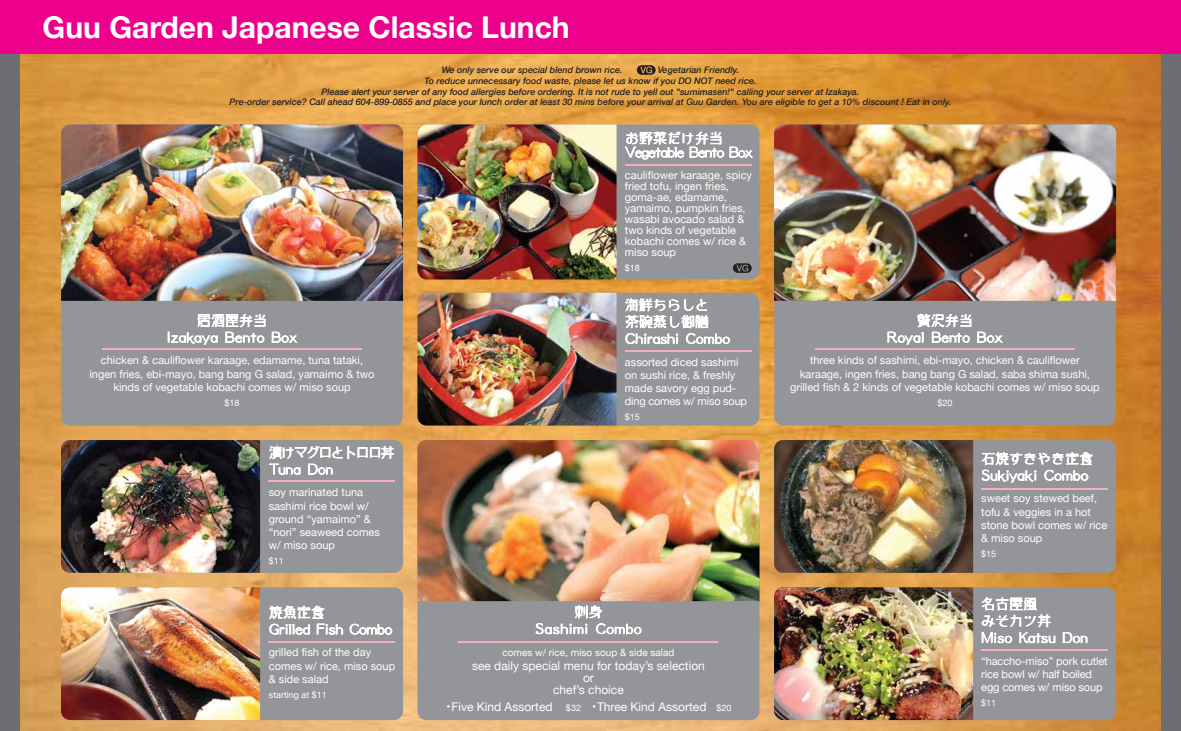
<style>
.page{position:relative;width:1181px;height:731px;background:#fff}
.page>*{position:absolute;margin:0;border:0;box-sizing:border-box;transform-origin:0 0}
.t1{font:700 30px "Helvetica Neue";color:#fff}
.t2{font:12px/12px "Helvetica Neue";color:#fff;text-align:center}
.t3{font:11px/13.2px "Helvetica Neue";color:#fff}
.t4{font:10px "Helvetica Neue";color:#fff}
.t5{font:italic 500 9px "Helvetica Neue";color:#231f20}
.t6{font:9px "Helvetica Neue";color:#fff}
.s1{font-family:"Koz Go Pr 6 N"}
.s2{font-size:9px}
</style>
<div class="page">
<img style="left:20px;top:54px;width:1140px;height:676px">
<div style="left:1160px;top:0;width:20px;height:730px;background:#6d6e71"></div>
<div style="left:0;top:0;width:20px;height:730px;background:#6d6e71"></div>
<div style="left:417px;top:439px;width:342px;height:280px;background:#939598;border-radius:9px"></div>
<img style="left:417px;top:439px;width:342px;height:161px">
<svg style="left:535px;top:605px;width:106px;height:28px"></svg>
<div style="left:417px;top:292px;width:342px;height:133px;background:#939598;border-radius:9px"></div>
<svg style="left:625px;top:298px;width:104px;height:46px"></svg>
<img style="left:417px;top:292px;width:199px;height:133px">
<div style="left:773px;top:439px;width:342px;height:133px;background:#939598;border-radius:9px"></div>
<img style="left:773px;top:439px;width:199px;height:133px">
<svg style="left:981px;top:452px;width:111px;height:30px"></svg>
<div style="left:61px;top:439px;width:342px;height:133px;background:#939598;border-radius:9px"></div>
<img style="left:61px;top:439px;width:199px;height:133px">
<div style="left:61px;top:587px;width:342px;height:132px;background:#939598;border-radius:9px"></div>
<img style="left:61px;top:587px;width:199px;height:132px">
<div style="left:773px;top:587px;width:342px;height:132px;background:#939598;border-radius:9px"></div>
<img style="left:773px;top:587px;width:199px;height:132px">
<svg style="left:981px;top:597px;width:73px;height:45px"></svg>
<svg style="left:1062px;top:632px;width:25px;height:10px"></svg>
<svg style="left:636px;top:65px;width:19px;height:10px"></svg>
<div style="left:417px;top:124px;width:342px;height:155px;background:#939598;border-radius:9px"></div>
<img style="left:417px;top:124px;width:199px;height:155px">
<svg style="left:625px;top:132px;width:127px;height:27px"></svg>
<hr style="left:624px;top:164px;width:126px;height:1px;background:#f7aec0">
<svg style="left:733px;top:263px;width:18px;height:10px"></svg>
<div style="left:774px;top:124px;width:341px;height:301px;background:#939598;border-radius:9px"></div>
<img style="left:773px;top:124px;width:342px;height:176px">
<svg style="left:887px;top:314px;width:84px;height:30px"></svg>
<svg style="left:977px;top:332px;width:25px;height:10px"></svg>
<div style="left:61px;top:124px;width:342px;height:301px;background:#939598;border-radius:9px"></div>
<img style="left:61px;top:124px;width:342px;height:176px">
<svg style="left:168px;top:314px;width:97px;height:30px"></svg>
<svg style="left:272px;top:332px;width:25px;height:10px"></svg>
<hr style="left:102px;top:348px;width:259px;height:1px;background:#f7aec0">
<hr style="left:815px;top:348px;width:259px;height:1px;background:#f7aec0">
<div style="left:0;top:0;width:1180px;height:54px;background:#ec008c"></div>
<svg style="left:269px;top:605px;width:74px;height:29px"></svg>
<svg style="left:349px;top:623px;width:43px;height:11px"></svg>
<hr style="left:268px;top:641px;width:126px;height:1px;background:#f7aec0">
<svg style="left:269px;top:445px;width:125px;height:29px"></svg>
<hr style="left:268px;top:480px;width:126px;height:1px;background:#f7aec0">
<hr style="left:459px;top:640px;width:259px;height:1px;background:#f7aec0">
<hr style="left:624px;top:350px;width:126px;height:1px;background:#f7aec0">
<hr style="left:981px;top:487px;width:126px;height:1px;background:#f7aec0">
<hr style="left:981px;top:649px;width:126px;height:1px;background:#f7aec0">
<h1 class="t1" style="left:43px;top:3px;width:528px">Guu Garden Japanese Classic Lunch</h1>
<p class="t5" style="left:441px;top:62px;width:182px">We only serve our special blend brown rice.</p>
<p class="t5" style="left:657px;top:62px;width:83px">Vegetarian Friendly.</p>
<p class="t5" style="left:424px;top:73px;width:334px">To reduce unnecessary food waste, please let us know if you DO NOT need rice.</p>
<p class="t5" style="left:321px;top:84px;width:539px">Please alert your server of any food allergies before ordering. It is not rude to yell out "sumimasen!" calling your server at Izakaya.</p>
<p class="t5" style="left:229px;top:94px;width:723px">Pre-order service? Call ahead 604-899-0855 and place your lunch order at least 30 mins before your arrival at Guu Garden. You are eligible to get a 10% discount ! Eat in only.</p>
<p class="t3" style="left:89px;top:354px;width:286px;text-align:center">chicken &amp; cauliflower karaage, edamame, tuna tataki, ingen fries, ebi-mayo, bang bang G salad, yamaimo &amp; two kinds of vegetable kobachi comes w/ miso soup</p>
<p class="t6" style="left:224px;top:396px;width:17px">$18</p>
<p class="t3" style="left:269px;top:486px;width:113px">soy marinated tuna sashimi rice bowl w/ ground “yamaimo” &amp; “nori” seaweed comes w/ miso soup</p>
<p class="t6" style="left:269px;top:554px;width:17px">$11</p>
<p class="t3" style="left:269px;top:646px;width:128px">grilled fish of the day comes w/ rice, miso soup &amp; side salad</p>
<p class="t6" style="left:269px;top:687px;width:59px">starting at $11</p>
<p class="t3" style="left:624px;top:170px;width:129px;line-height:11px">cauliflower karaage, spicy fried tofu, ingen fries, goma-ae, edamame, yamaimo, pumpkin fries, wasabi avocado salad &amp; two kinds of vegetable kobachi comes w/ rice &amp; miso soup</p>
<p class="t6" style="left:624px;top:261px;width:17px">$18</p>
<p class="t3" style="left:624px;top:355px;width:124px">assorted diced sashimi on sushi rice, &amp; freshly made savory egg pud&shy;ding comes w/ miso soup</p>
<p class="t6" style="left:624px;top:410px;width:17px">$15</p>
<p class="t4" style="left:502px;top:644px;width:173px">comes w/ rice, miso soup &amp; side salad</p>
<p class="t2" style="left:472px;top:659px;width:234px">see daily special menu for today’s selection or<br>chef’s choice</p>
<p class="t2" style="left:442px;top:700px;width:290px"><span class="s1">・</span>Five Kind Assorted <span class="s2">$32</span> <span class="s1">・</span>Three Kind Assorted <span class="s2">$20</span></p>
<p class="t3" style="left:789px;top:354px;width:311px;text-align:center">three kinds of sashimi, ebi-mayo, chicken &amp; cauliflower karaage, ingen fries, bang bang G salad, saba shima sushi, grilled fish &amp; 2 kinds of vegetable kobachi comes w/ miso soup</p>
<p class="t6" style="left:937px;top:396px;width:17px">$20</p>
<p class="t3" style="left:980px;top:492px;width:128px">sweet soy stewed beef, tofu &amp; veggies in a hot stone bowl comes w/ rice &amp; miso soup</p>
<p class="t6" style="left:980px;top:547px;width:17px">$15</p>
<p class="t3" style="left:980px;top:654px;width:128px">“haccho-miso” pork cutlet rice bowl w/ half boiled egg comes w/ miso soup</p>
<p class="t6" style="left:980px;top:696px;width:17px">$11</p>
</div>
